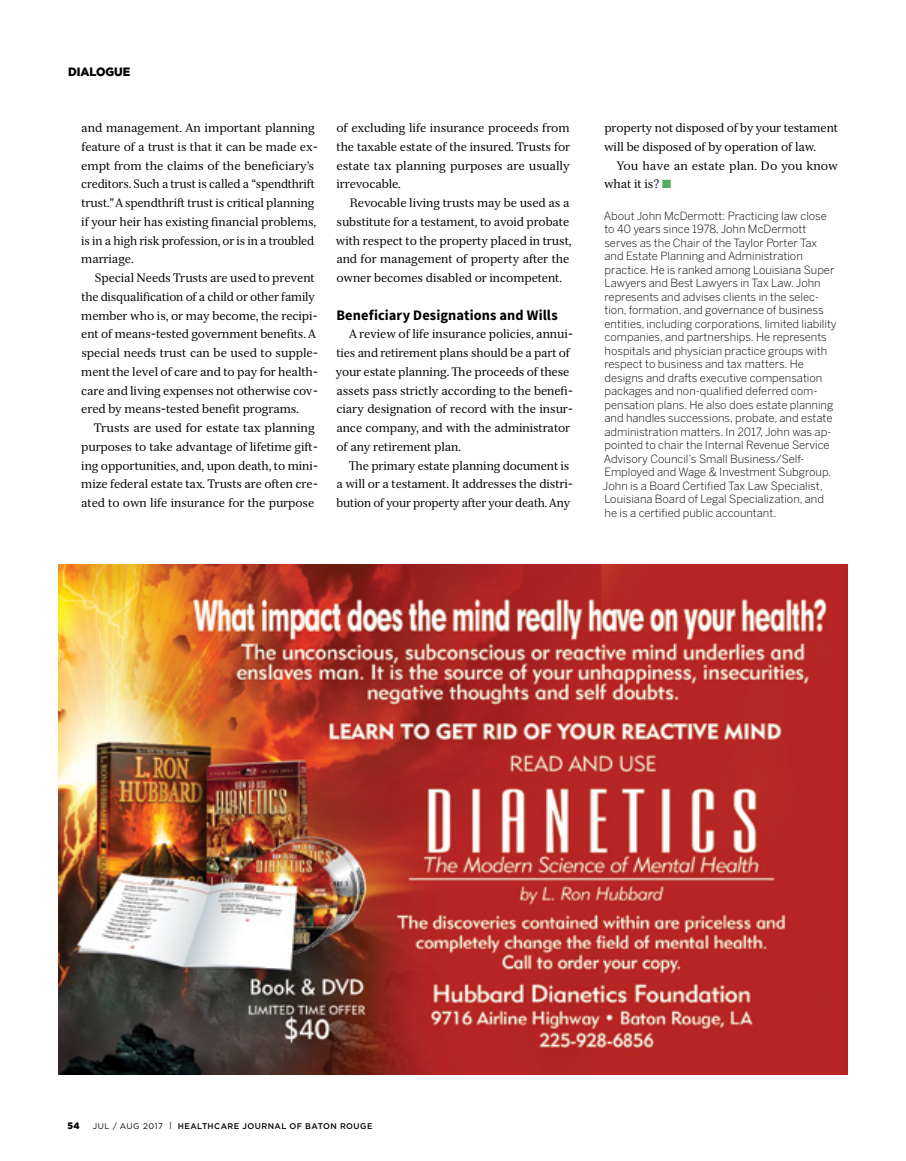
<style>
.page{position:relative;width:906px;height:1161px;background:#fff}
.page>*{position:absolute;margin:0;border:0;box-sizing:border-box;transform-origin:0 0}
.t1{font:700 14.7px "Source Sans Pro";letter-spacing:.01em;color:#000}
.t2{font:12px/18.8px "Serif 12 Beta";letter-spacing:-.01em;color:#000}
.t3{font:900 12px "Gotham";letter-spacing:-.01em;color:#000;scale:.95 1}
.t4{font:300 11.25px/13.5px "Benton Sans";color:#000}
.t5{font:900 9.3px "Gotham";color:#000;scale:.95 1}
.t6{font:500 8.25px "Gotham";letter-spacing:.06em;color:#000}
.s1{color:#54ac5f}
.s2{font-weight:400}
.s3{font-weight:300;font-size:10.5px}
</style>
<div class="page">
<img style="left:58px;top:565px;width:789px;height:509px">
<p class="t3" style="left:68px;top:65px;width:67px">DIALOGUE</p>
<p class="t2" style="left:81px;top:118px;width:238px">and management. An important planning feature of a trust is that it can be made ex&shy;empt from the claims of the beneficiary’s creditors. Such a trust is called a “spendthrift trust.” A spendthrift trust is critical planning if your heir has existing financial problems, is in a high risk profession, or is in a troubled marriage.</p>
<p class="t2" style="left:81px;top:268px;width:238px;text-indent:14px">Special Needs Trusts are used to prevent the disqualification of a child or other family member who is, or may become, the recipi&shy;ent of means-tested government benefits. A special needs trust can be used to supple&shy;ment the level of care and to pay for health&shy;care and living expenses not otherwise cov&shy;ered by means-tested benefit programs.</p>
<p class="t2" style="left:81px;top:418px;width:238px;text-indent:13px">Trusts are used for estate tax planning purposes to take advantage of lifetime gift&shy;ing opportunities, and, upon death, to mini&shy;mize federal estate tax. Trusts are often cre&shy;ated to own life insurance for the purpose</p>
<p class="t2" style="left:336px;top:118px;width:235px;text-align:justify">of excluding life insurance proceeds from the taxable estate of the insured. Trusts for estate tax planning purposes are usually irrevocable.</p>
<p class="t2" style="left:336px;top:193px;width:237px;text-indent:14px">Revocable living trusts may be used as a substitute for a testament, to avoid probate with respect to the property placed in trust, and for management of property after the owner becomes disabled or incompetent.</p>
<p class="t1" style="left:336px;top:305px;width:223px">Beneficiary Designations and Wills</p>
<p class="t2" style="left:336px;top:325px;width:239px;text-indent:13px">A review of life insurance policies, annui&shy;ties and retirement plans should be a part of your estate planning. The proceeds of these assets pass strictly according to the benefi&shy;ciary designation of record with the insur&shy;ance company, and with the administrator of any retirement plan.</p>
<p class="t2" style="left:336px;top:456px;width:238px;text-indent:12px">The primary estate planning document is a will or a testament. It addresses the distri&shy;bution of your property after your death. Any</p>
<p class="t2" style="left:603px;top:118px;width:235px">property not disposed of by your testament will be disposed of by operation of law.</p>
<p class="t2" style="left:603px;top:156px;width:235px;text-indent:12px">You have an estate plan. Do you know what it is? <span class="s1">■</span></p>
<p class="t4" style="left:602px;top:209px;width:235px">About John McDermott: Practicing law close to 40 years since 1978, John McDermott serves as the Chair of the Taylor Porter Tax and Estate Planning and Administration practice. He is ranked among Louisiana Super Lawyers and Best Lawyers in Tax Law. John represents and advises clients in the selec&shy;tion, formation, and governance of business entities, including corporations, limited liability companies, and partnerships. He represents hospitals and physician practice groups with respect to business and tax matters. He designs and drafts executive compensation packages and non-qualified deferred com&shy;pensation plans. He also does estate planning and handles successions, probate, and estate administration matters. In 2017, John was ap&shy;pointed to chair the Internal Revenue Service Advisory Council’s Small Business/Self-Employed and Wage &amp; Investment Subgroup.<br>John is a Board Certified Tax Law Specialist, Louisiana Board of Legal Specialization, and he is a certified public accountant.</p>
<p class="t5" style="left:68px;top:1120px;width:14px">54</p>
<p class="t6" style="left:93px;top:1121px;width:281px"><span class="s2">JUL / AUG 2017</span> <span class="s3">I</span> HEALTHCARE JOURNAL OF BATON ROUGE</p>
</div>
